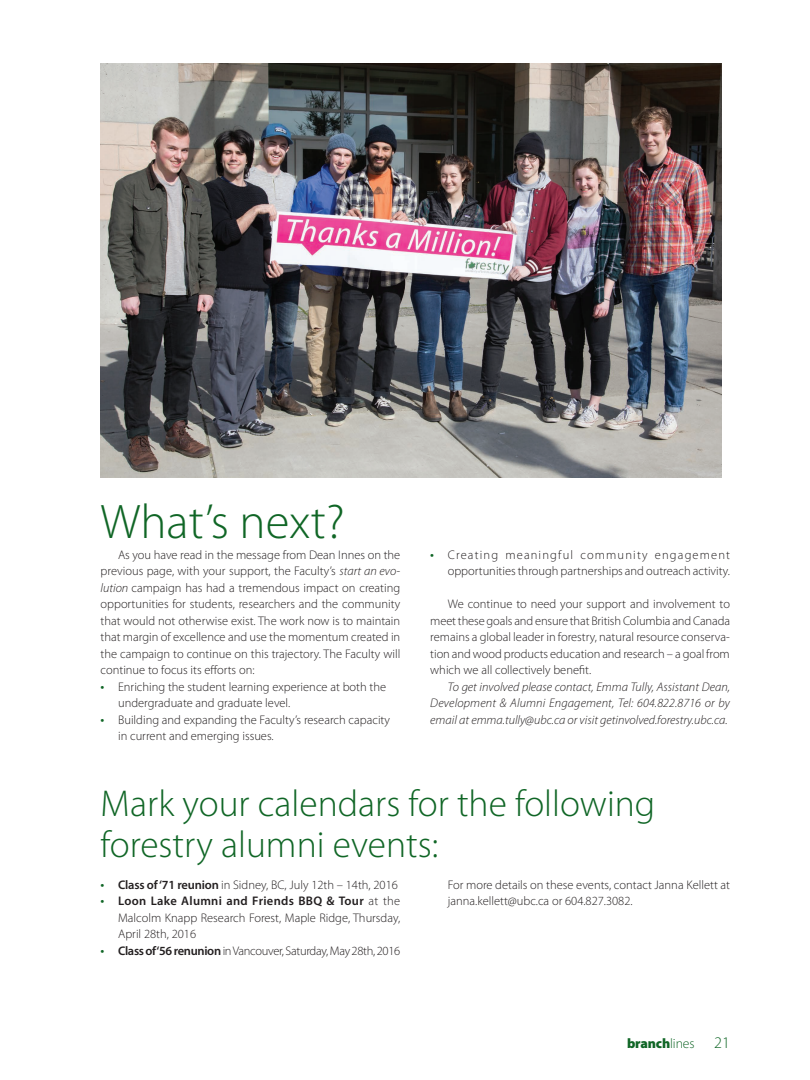
<style>
.page{position:relative;width:810px;height:1080px;background:#fff}
.page>*{position:absolute;margin:0;border:0;box-sizing:border-box;transform-origin:0 0}
.green_headline{font:300 48.75px "Myriad Pro";color:#106626}
.green_headline-2{font:300 37.5px/41.2px "Myriad Pro";color:#106626}
.t1{font:900 13.75px "Myriad Pro";letter-spacing:-.01em;color:#106626}
.Body{font:300 12.5px/16.5px "Myriad Pro";color:#231f20;text-align:justify}
.Body-2{font:italic 300 12.5px/16.5px "Myriad Pro";color:#231f20;text-align:justify}
.Body-3{font:300 12.5px "Myriad Pro";letter-spacing:-.025em;color:#231f20}
.s1{font-style:italic}
.s2{font-weight:400;font-size:13.75px;color:#106626}
.s3{font-weight:600}
.s4{font-weight:300}
.s5{font-weight:300;font-size:16.25px}
</style>
<div class="page">
<img style="left:100px;top:64px;width:621px;height:414px">
<p class="green_headline" style="left:101px;top:492px;width:246px">What’s next?</p>
<p class="Body" style="left:101px;top:546px;width:301px;text-indent:18px">As you have read in the message from Dean Innes on the previous page, with your support, the Faculty’s <span class="s1">start an evo&shy;lution</span> campaign has had a tremendous impact on creating opportunities for students, researchers and the community that would not otherwise exist. The work now is to maintain that margin of excellence and use the momentum created in the campaign to continue on this trajectory. The Faculty will continue to focus its efforts on:</p>
<p class="Body" style="left:118px;top:678px;width:270px;text-indent:-18px"><span class="s2">•</span> Enriching the student learning experience at both the undergraduate and graduate level.</p>
<p class="Body" style="left:118px;top:711px;width:274px;text-indent:-18px"><span class="s2">•</span> Building and expanding the Faculty’s research capacity in current and emerging issues.</p>
<p class="Body" style="left:430px;top:546px;width:301px;text-align:right"><span class="s2">•</span> Creating meaningful community engagement opportunities through partnerships and outreach activity.</p>
<p class="Body" style="left:430px;top:596px;width:301px;text-indent:18px">We continue to need your support and involvement to meet these goals and ensure that British Columbia and Canada remains a global leader in forestry, natural resource conserva&shy;tion and wood products education and research – a goal from which we all collectively benefit.</p>
<p class="Body-2" style="left:430px;top:679px;width:301px;text-indent:18px">To get involved please contact, Emma Tully, Assistant Dean, Development &amp; Alumni Engagement, Tel: 604.822.8716 or by email at emma.tully@ubc.ca or visit getinvolved.forestry.ubc.ca.</p>
<p class="green_headline-2" style="left:101px;top:783px;width:556px">Mark your calendars for the following forestry alumni events:</p>
<p class="Body" style="left:101px;top:876px;width:299px"><span class="s2">•</span> <span class="s3">Class of ‘71 reunion</span> in Sidney, BC, July 12th – 14th, 2016</p>
<p class="Body" style="left:118px;top:893px;width:284px;text-indent:-18px"><span class="s2">•</span> <span class="s3">Loon Lake Alumni and Friends BBQ &amp; Tour</span> at the Malcolm Knapp Research Forest, Maple Ridge, Thursday, April 28th, 2016</p>
<p class="Body-3" style="left:101px;top:943px;width:301px"><span class="s2">•</span> <span class="s3">Class of ‘56 renunion</span> in Vancouver, Saturday, May 28th, 2016</p>
<p class="Body" style="left:448px;top:876px;width:284px">For more details on these events, contact Janna Kellett at</p>
<p class="Body" style="left:448px;top:893px;width:186px">janna.kellett@ubc.ca or 604.827.3082.</p>
<p class="t1" style="left:627px;top:1035px;width:104px">branch<span class="s4">lines</span> <span class="s5">21</span></p>
</div>
